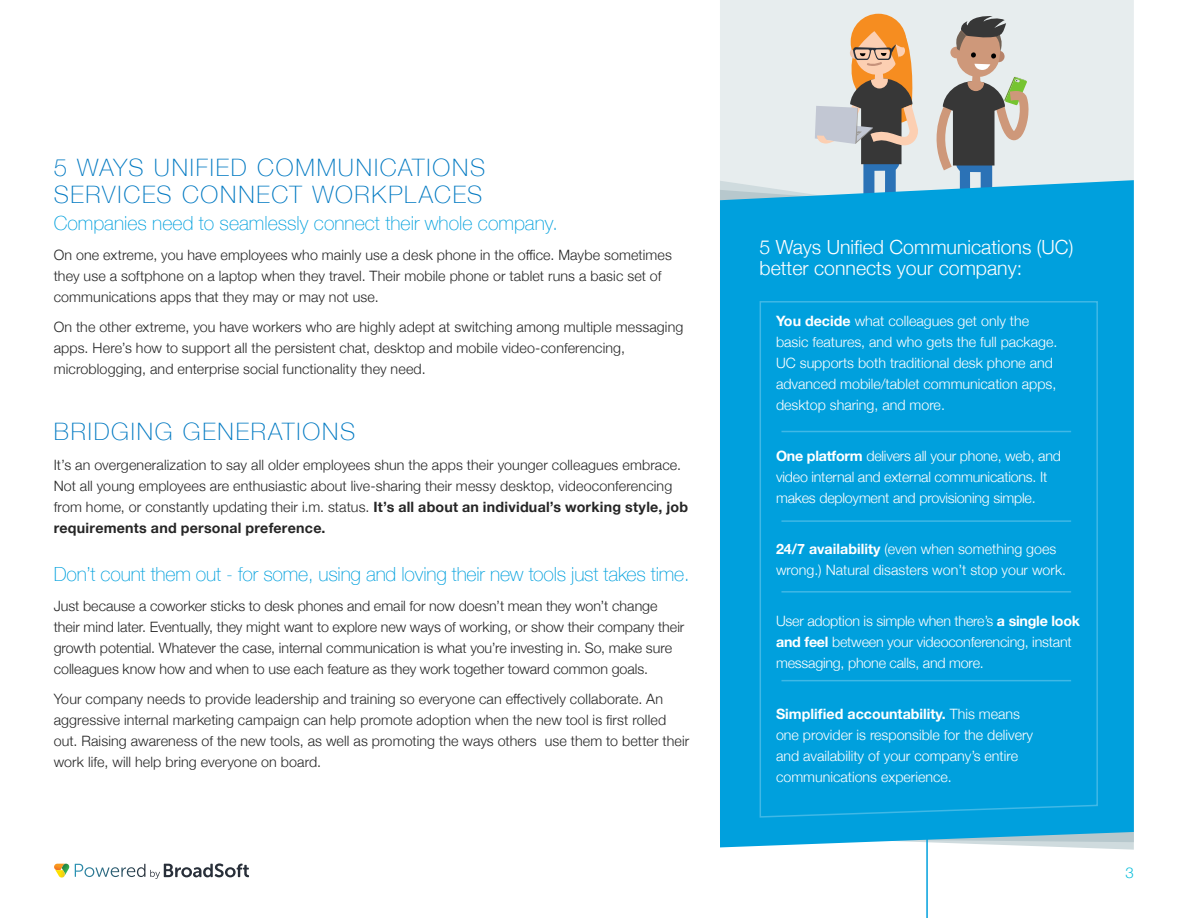
<style>
.page{position:relative;width:1188px;height:918px;background:#fff}
.page>*{position:absolute;margin:0;border:0;box-sizing:border-box;transform-origin:0 0}
.t1{font:100 24px/27px "Helvetica Neue";letter-spacing:.075em;color:#0079c2}
.t2{font:100 19.5px "Helvetica Neue";letter-spacing:-.01em;color:#00a0dd}
.t3{font:300 19.5px/21px "Helvetica Neue";color:#fff}
.t4{font:300 15px "Helvetica Neue";color:#0dbfdb}
.t5{font:300 14.25px/21px "Helvetica Neue";letter-spacing:.01em;color:#262626}
.t6{font:300 14.25px/21px "Helvetica Neue";color:#fff}
.s1{font-weight:700}
</style>
<div class="page">
<svg style="left:54px;top:863px;width:195px;height:16px"></svg>
<div style="left:720px;top:0;width:414px;height:180px;background:#e7edee"></div>
<svg style="left:815px;top:14px;width:214px;height:166px;background:#b8b0a6"></svg>
<div style="left:720px;top:180px;width:414px;height:667px;background:#00a0dd"></div>
<svg style="left:926px;top:824px;width:208px;height:94px"></svg>
<div style="left:759px;top:300px;width:340px;height:518px;background:#00a0dd"></div>
<hr style="left:781px;top:431px;width:290px;height:1px;background:#40b8e6">
<hr style="left:781px;top:520px;width:290px;height:2px;background:#40b8e6">
<hr style="left:781px;top:591px;width:290px;height:2px;background:#40b8e6">
<hr style="left:781px;top:680px;width:290px;height:1px;background:#40b8e6">
<h1 class="t1" style="left:54px;top:153px;width:433px">5 WAYS UNIFIED COMMUNICATIONS<br>SERVICES CONNECT WORKPLACES</h1>
<h2 class="t2" style="left:54px;top:208px;width:506px">Companies need to seamlessly connect their whole company.</h2>
<p class="t5" style="left:54px;top:243px;width:620px">On one extreme, you have employees who mainly use a desk phone in the office. Maybe sometimes they use a softphone on a laptop when they travel. Their mobile phone or tablet runs a basic set of communications apps that they may or may not use.</p>
<p class="t5" style="left:54px;top:315px;width:631px">On the other extreme, you have workers who are highly adept at switching among multiple messaging apps. Here’s how to support all the persistent chat, desktop and mobile video-conferencing, microblogging, and enterprise social functionality they need.</p>
<h1 class="t1" style="left:54px;top:417px;width:303px">BRIDGING GENERATIONS</h1>
<p class="t5" style="left:54px;top:453px;width:636px">It’s an overgeneralization to say all older employees shun the apps their younger colleagues embrace.<br>Not all young employees are enthusiastic about live-sharing their messy desktop, videoconferencing from home, or constantly updating their i.m. status. <span class="s1">It’s all about an individual’s working style, job requirements and personal preference.</span></p>
<h2 class="t2" style="left:54px;top:559px;width:637px">Don’t count them out - for some, using and loving their new tools just takes time.</h2>
<p class="t5" style="left:54px;top:594px;width:632px">Just because a coworker sticks to desk phones and email for now doesn’t mean they won’t change their mind later. Eventually, they might want to explore new ways of working, or show their company their growth potential. Whatever the case, internal communication is what you’re investing in. So, make sure colleagues know how and when to use each feature as they work together toward common goals.</p>
<p class="t5" style="left:54px;top:687px;width:637px">Your company needs to provide leadership and training so everyone can effectively collaborate. An aggressive internal marketing campaign can help promote adoption when the new tool is first rolled out. Raising awareness of the new tools, as well as promoting the ways others use them to better their work life, will help bring everyone on board.</p>
<h2 class="t3" style="left:760px;top:235px;width:315px">5 Ways Unified Communications (UC) better connects your company:</h2>
<p class="t6" style="left:776px;top:309px;width:283px"><span class="s1">You decide</span> what colleagues get only the basic features, and who gets the full package.<br>UC supports both traditional desk phone and advanced mobile/tablet communication apps, desktop sharing, and more.</p>
<p class="t6" style="left:776px;top:444px;width:286px"><span class="s1">One platform</span> delivers all your phone, web, and video internal and external communications. It makes deployment and provisioning simple.</p>
<p class="t6" style="left:776px;top:537px;width:292px"><span class="s1">24/7 availability</span> (even when something goes wrong.) Natural disasters won’t stop your work.</p>
<p class="t6" style="left:776px;top:609px;width:306px">User adoption is simple when there’s <span class="s1">a single look and feel</span> between your videoconferencing, instant messaging, phone calls, and more.</p>
<p class="t6" style="left:776px;top:702px;width:259px"><span class="s1">Simplified accountability.</span> This means one provider is responsible for the delivery and availability of your company’s entire communications experience.</p>
<p class="t4" style="left:1126px;top:861px;width:10px">3</p>
</div>
